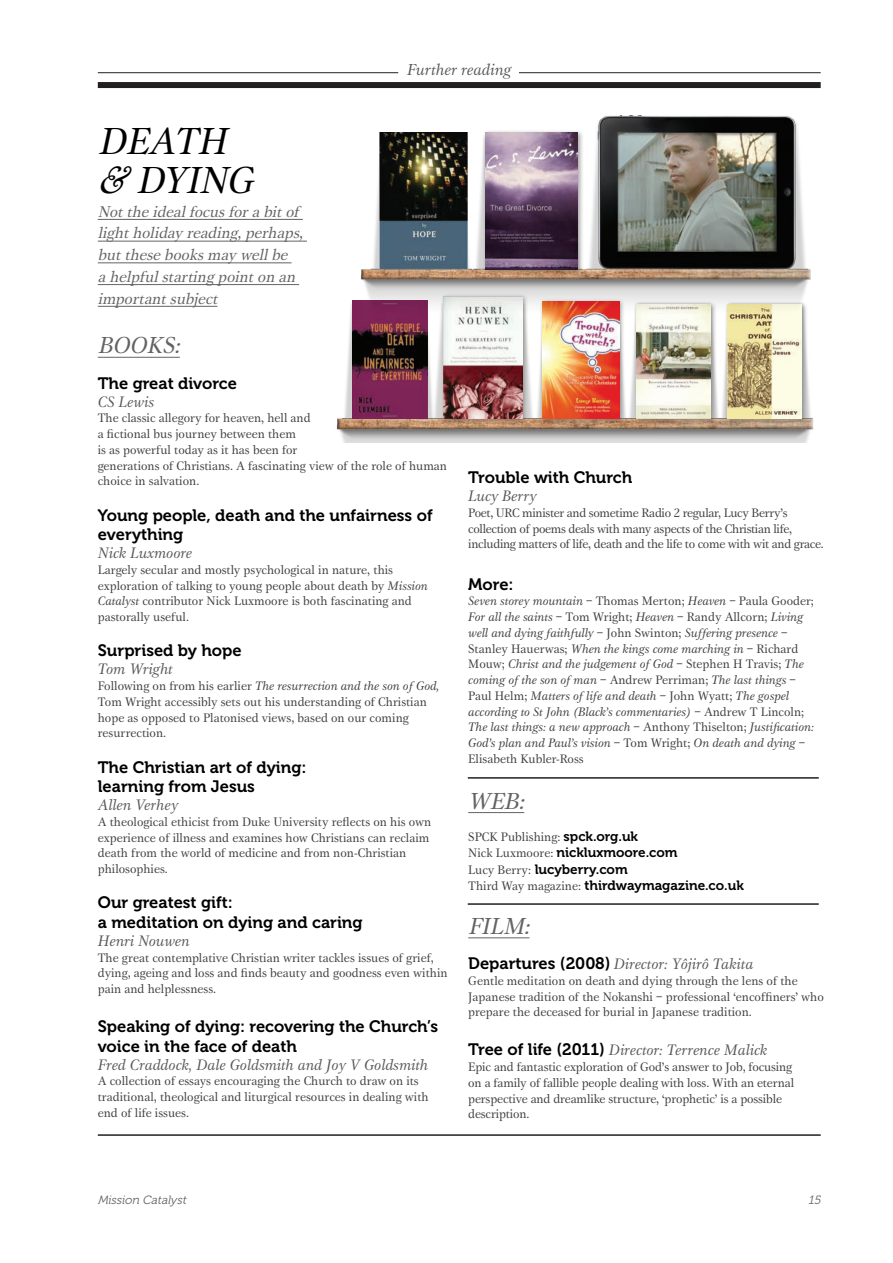
<style>
.page{position:relative;width:893px;height:1263px;background:#fff}
.page>*{position:absolute;margin:0;border:0;box-sizing:border-box;transform-origin:0 0}
.t1{font:italic 39px "Gamma EF";color:#000}
.t2{font:italic 24px "Gamma EF";color:#636366}
.t3{font:16.5px/19.5px "Museo 700";color:#000}
.t4{font:italic 16.5px "Gamma EF";color:#57585a}
.t5{font:italic 16.05px/21.8px "Gamma EF";letter-spacing:-.01em;color:#636366}
.t6{font:italic 15.75px "Gamma EF";color:#57585a}
.t7{font:13.5px "Museo 700";color:#000}
.t8{font:12.75px/15.8px "Gamma EF";color:#3e3e3f}
.t9{font:italic 12.75px/15.8px "Gamma EF";color:#3e3e3f}
.t10{font:12.75px/15.8px "Gamma EF";letter-spacing:-.025em;color:#3e3e3f}
.t11{font:italic 12px "Museo 300";color:#636366}
.s1{font-family:"Goudy Old Style T"}
.s2{font-style:italic}
.s3{font-style:normal}
.s4{font-family:"Museo 700";font-size:13.5px;color:#000}
.s5{font-family:"Gamma EF";font-size:12.75px;color:#3e3e3f}
.s6{font-family:"Museo 700";font-style:normal;font-size:16.5px;color:#000}
</style>
<div class="page">
<img style="left:336px;top:317px;width:478px;height:125px">
<img style="left:352px;top:317px;width:76px;height:102px">
<div style="left:441px;top:294px;width:87px;height:131px;background:#231f20;opacity:.4"></div>
<img style="left:444px;top:317px;width:78px;height:102px">
<div style="left:539px;top:298px;width:86px;height:127px;background:#231f20;opacity:.4"></div>
<img style="left:542px;top:317px;width:77px;height:102px">
<div style="left:633px;top:301px;width:84px;height:124px;background:#231f20;opacity:.4"></div>
<img style="left:636px;top:317px;width:75px;height:102px">
<hr style="left:468px;top:812px;width:56px;height:1px;background:#636366">
<hr style="left:468px;top:937px;width:61px;height:1px;background:#636366">
<div style="left:724px;top:301px;width:84px;height:123px;background:#231f20;opacity:.4"></div>
<img style="left:728px;top:317px;width:74px;height:101px">
<hr style="left:98px;top:357px;width:82px;height:1px;background:#636366">
<hr style="left:98px;top:219px;width:205px;height:1px;background:#636366">
<hr style="left:98px;top:241px;width:209px;height:1px;background:#636366">
<hr style="left:98px;top:263px;width:194px;height:1px;background:#636366">
<hr style="left:98px;top:284px;width:201px;height:1px;background:#636366">
<hr style="left:98px;top:306px;width:119px;height:1px;background:#636366">
<img style="left:342px;top:88px;width:476px;height:229px">
<img style="left:380px;top:132px;width:87px;height:137px">
<div style="left:482px;top:129px;width:102px;height:146px;background:#231f20;opacity:.4"></div>
<img style="left:486px;top:132px;width:92px;height:137px">
<hr style="left:468px;top:903px;width:351px;height:2px;background:#231f20">
<hr style="left:468px;top:777px;width:351px;height:2px;background:#231f20">
<hr style="left:98px;top:72px;width:300px;height:1px;background:#231f20">
<hr style="left:519px;top:72px;width:302px;height:1px;background:#231f20">
<hr style="left:98px;top:1134px;width:723px;height:2px;background:#231f20">
<div style="left:98px;top:82px;width:723px;height:6px;background:#231f20"></div>
<p class="t1" style="left:98px;top:117px;width:140px">DEATH</p>
<p class="t1" style="left:98px;top:156px;width:167px"><span class="s1">&amp;</span> DYING</p>
<p class="t5" style="left:98px;top:200px;width:211px">Notthe idealfocusfora bitof lightholiday reading,perhaps, butthese booksmay wellbe a helpfulstarting pointon an importantsubject</p>
<p class="t4" style="left:407px;top:60px;width:106px">Further reading</p>
<p class="t2" style="left:98px;top:331px;width:90px">BOOKS:</p>
<p class="t3" style="left:98px;top:373px;width:141px">The great divorce</p>
<p class="t6" style="left:98px;top:392px;width:58px">CS Lewis</p>
<p class="t8" style="left:98px;top:410px;width:351px">The classic allegory for heaven, hell and<br>a fictional bus journey between them<br>is as powerful today as it has been for<br>generations of Christians. A fascinating view of the role of human choice in salvation.</p>
<p class="t3" style="left:98px;top:505px;width:336px">Young people, death and the unfairness of everything</p>
<p class="t6" style="left:98px;top:543px;width:96px">Nick Luxmoore</p>
<p class="t8" style="left:98px;top:562px;width:331px">Largely secular and mostly psychological in nature, this exploration of talking to young people about death by <span class="s2">Mission Catalyst</span> contributor Nick Luxmoore is both fascinating and pastorally useful.</p>
<p class="t3" style="left:98px;top:641px;width:145px">Surprised by hope</p>
<p class="t6" style="left:98px;top:660px;width:77px">Tom Wright</p>
<p class="t8" style="left:98px;top:678px;width:343px">Following on from his earlier <span class="s2">The resurrection and the son of God, </span>Tom Wright accessibly sets out his understanding of Christian hope as opposed to Platonised views, based on our coming resurrection.</p>
<p class="t3" style="left:98px;top:757px;width:210px">The Christian art of dying:</p>
<p class="t3" style="left:98px;top:777px;width:159px">learning from Jesus</p>
<p class="t6" style="left:98px;top:795px;width:82px">Allen Verhey</p>
<p class="t8" style="left:98px;top:814px;width:335px">A theological ethicist from Duke University reflects on his own experience of illness and examines how Christians can reclaim death from the world of medicine and from non-Christian philosophies.</p>
<p class="t3" style="left:98px;top:893px;width:137px">Our greatest gift:</p>
<p class="t3" style="left:98px;top:913px;width:266px">a meditation on dying and caring</p>
<p class="t6" style="left:98px;top:931px;width:93px">Henri Nouwen</p>
<p class="t8" style="left:98px;top:949px;width:351px">The great contemplative Christian writer tackles issues of grief, dying, ageing and loss and finds beauty and goodness even within pain and helplessness.</p>
<p class="t3" style="left:98px;top:1017px;width:342px">Speaking of dying: recovering the Church’s voice in the face of death</p>
<p class="t6" style="left:98px;top:1055px;width:332px">Fred Craddock, Dale Goldsmith and Joy V Goldsmith</p>
<p class="t8" style="left:98px;top:1073px;width:332px">A collection of essays encouraging the Church to draw on its traditional, theological and liturgical resources in dealing with end of life issues.</p>
<p class="t3" style="left:468px;top:468px;width:166px">Trouble with Church</p>
<p class="t6" style="left:468px;top:486px;width:70px">Lucy Berry</p>
<p class="t10" style="left:468px;top:505px;width:357px">Poet, URC minister and sometime Radio 2 regular, Lucy Berry’s collection of poems deals with many aspects of the Christian life, including matters of life, death and the life to come with wit and grace.</p>
<p class="t3" style="left:468px;top:574px;width:47px">More:</p>
<p class="t9" style="left:468px;top:593px;width:347px">Seven storey mountain <span class="s3">– Thomas Merton;</span> Heaven <span class="s3">– Paula Gooder; </span>For all the saints <span class="s3">– Tom Wright;</span> Heaven <span class="s3">– Randy Allcorn;</span> Living well and dying faithfully <span class="s3">– John Swinton;</span> Suffering presence <span class="s3">– Stanley Hauerwas;</span> When the kings come marching in <span class="s3">– Richard Mouw;</span> Christ and the judgement of God <span class="s3">– Stephen H Travis;</span> The coming of the son of man <span class="s3">– Andrew Perriman;</span> The last things <span class="s3">– Paul Helm;</span> Matters of life and death <span class="s3">– John Wyatt;</span> The gospel according to St John (Black’s commentaries) <span class="s3">– Andrew T Lincoln; </span>The last things: a new approach <span class="s3">– Anthony Thiselton;</span> Justification:<br>God’s plan and Paul’s vision <span class="s3">– Tom Wright;</span> On death and dying <span class="s3">– Elisabeth Kubler-Ross</span></p>
<p class="t2" style="left:468px;top:786px;width:64px">WEB:</p>
<p class="t8" style="left:468px;top:829px;width:171px">SPCK Publishing: <span class="s4">spck.org.uk</span></p>
<p class="t7" style="left:468px;top:845px;width:211px"><span class="s5">Nick Luxmoore:</span> nickluxmoore.com</p>
<p class="t7" style="left:468px;top:862px;width:161px"><span class="s5">Lucy Berry:</span> lucyberry.com</p>
<p class="t7" style="left:468px;top:878px;width:277px"><span class="s5">Third Way magazine:</span> thirdwaymagazine.co.uk</p>
<p class="t2" style="left:468px;top:911px;width:69px">FILM:</p>
<p class="t6" style="left:468px;top:954px;width:287px"><span class="s6">Departures (2008)</span> Director: Yôjirô Takita</p>
<p class="t8" style="left:468px;top:973px;width:357px">Gentle meditation on death and dying through the lens of the<br>Japanese tradition of the Nokanshi – professional ‘encoffiners’ who prepare the deceased for burial in Japanese tradition.</p>
<p class="t6" style="left:468px;top:1041px;width:301px"><span class="s6">Tree of life (2011)</span> Director: Terrence Malick</p>
<p class="t8" style="left:468px;top:1059px;width:327px">Epic and fantastic exploration of God’s answer to Job, focusing on a family of fallible people dealing with loss. With an eternal perspective and dreamlike structure, ‘prophetic’ is a possible description.</p>
<p class="t11" style="left:98px;top:1193px;width:93px">Mission Catalyst</p>
<p class="t11" style="left:808px;top:1193px;width:17px">15</p>
</div>
